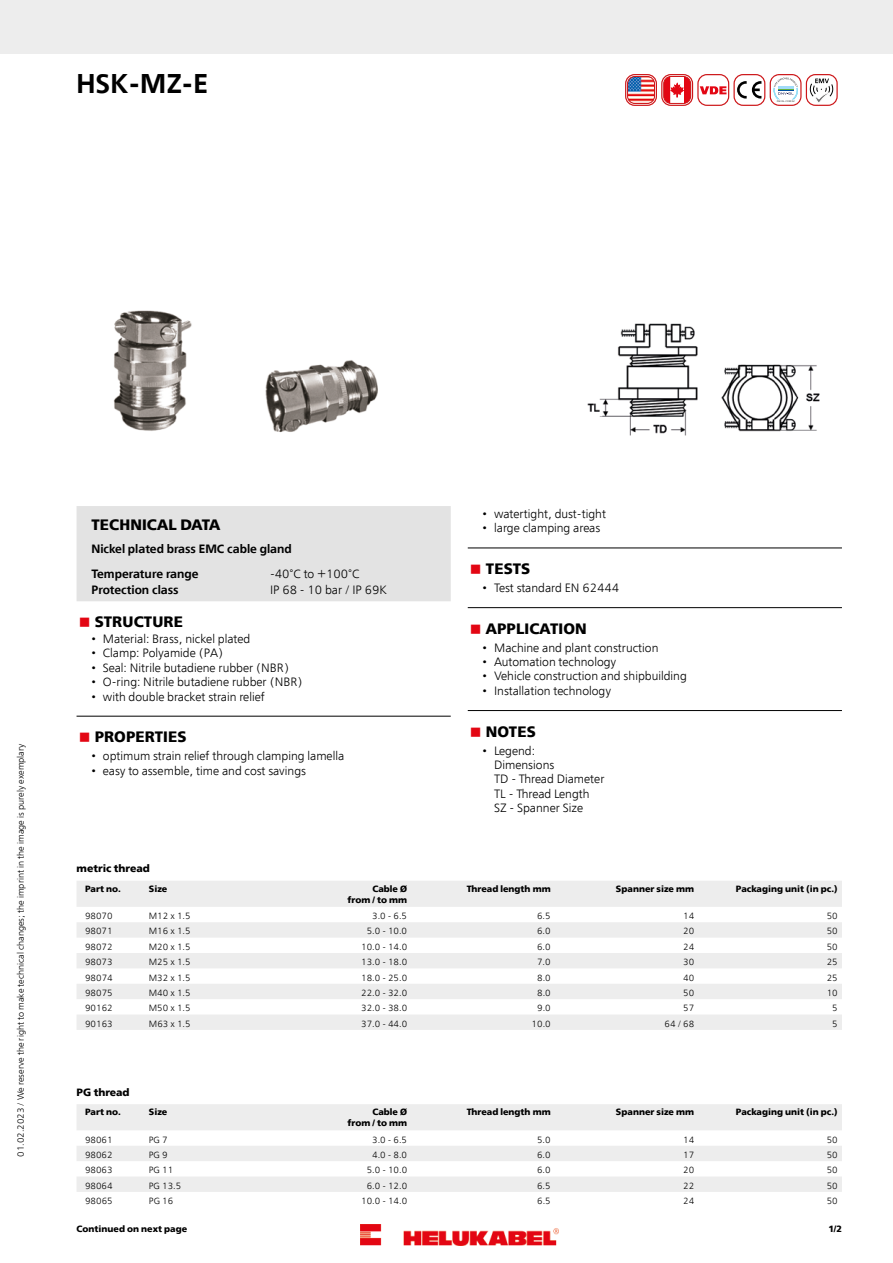
<style>
.page{position:relative;width:893px;height:1263px;background:#fff}
.page>*{position:absolute;margin:0;border:0;box-sizing:border-box;transform-origin:0 0}
.t1{font:600 27px "Free Set";color:#000}
.t2{font:700 15px "Free Set";letter-spacing:.01em;color:#000}
.t3{font:300 12px/14.4px "Free Set";color:#000}
.t4{font:600 12px/24.8px "Free Set";color:#000}
.t5{font:700 10.5px "Free Set";color:#000}
.t6{font:300 9px "Free Set";color:#000}
.t7{font:700 9px/10.8px "Free Set";color:#000;text-align:right}
.s1{color:#e30613}
</style>
<div class="page">
<div style="left:77px;top:506px;width:374px;height:95px;background:#e3e3e3"></div>
<hr style="left:77px;top:716px;width:374px;height:1px;background:#000">
<hr style="left:468px;top:548px;width:374px;height:1px;background:#000">
<hr style="left:468px;top:607px;width:374px;height:1px;background:#000">
<hr style="left:468px;top:710px;width:374px;height:1px;background:#000">
<svg style="left:77px;top:881px;width:765px;height:149px;fill:#ededed"></svg>
<svg style="left:77px;top:1104px;width:765px;height:88px;fill:#ededed"></svg>
<div style="left:0;top:0;width:893px;height:53px;background:#ededed"></div>
<div style="left:625px;top:74px;width:32px;height:32px;border:1px solid #cd171a;border-radius:9px"></div>
<img style="left:628px;top:76px;width:26px;height:27px">
<div style="left:627px;top:76px;width:28px;height:28px;border:1px solid #cd171a;border-radius:7px"></div>
<div style="left:661px;top:74px;width:32px;height:32px;border:1px solid #cd171a;border-radius:9px"></div>
<svg style="left:664px;top:76px;width:27px;height:27px"></svg>
<div style="left:663px;top:76px;width:28px;height:28px;border:1px solid #cd171a;border-radius:7px"></div>
<div style="left:697px;top:74px;width:32px;height:32px;border:1px solid #cd171a;border-radius:9px"></div>
<svg style="left:700px;top:86px;width:26px;height:8px"></svg>
<div style="left:733px;top:74px;width:32px;height:32px;border:1px solid #cd171a;border-radius:9px"></div>
<svg style="left:737px;top:81px;width:24px;height:18px"></svg>
<svg style="left:770px;top:74px;width:31px;height:32px"></svg>
<svg style="left:806px;top:75px;width:31px;height:30px"></svg>
<div style="left:806px;top:74px;width:32px;height:32px;border:1px solid #cd171a;border-radius:9px"></div>
<svg style="left:810px;top:79px;width:23px;height:26px"></svg>
<img style="left:113px;top:310px;width:707px;height:126px">
<img style="left:360px;top:1225px;width:198px;height:21px">
<h1 class="t1" style="left:77px;top:66px;width:133px">HSK-MZ-E</h1>
<p class="t6" style="left:15px;top:1157px;width:415px;rotate:-90deg">01.02.2023 / We reserve the right to make technical changes; the imprint in the image is purely exemplary</p>
<p class="t2" style="left:91px;top:515px;width:130px">TECHNICAL DATA</p>
<p class="t4" style="left:91px;top:536px;width:202px">Nickel plated brass EMC cable gland<br>Temperature range</p>
<p class="t3" style="left:270px;top:567px;width:91px">-40°C to +100°C</p>
<p class="t4" style="left:91px;top:577px;width:89px">Protection class</p>
<p class="t3" style="left:270px;top:583px;width:119px">IP 68 - 10 bar / IP 69K</p>
<p class="t2" style="left:79px;top:612px;width:106px"><span class="s1">■</span> STRUCTURE</p>
<p class="t3" style="left:91px;top:631px;width:160px">• Material: Brass, nickel plated</p>
<p class="t3" style="left:91px;top:645px;width:133px">• Clamp: Polyamide (PA)</p>
<p class="t3" style="left:91px;top:660px;width:199px">• Seal: Nitrile butadiene rubber (NBR)</p>
<p class="t3" style="left:91px;top:674px;width:213px">• O-ring: Nitrile butadiene rubber (NBR)</p>
<p class="t3" style="left:91px;top:689px;width:175px">• with double bracket strain relief</p>
<p class="t2" style="left:79px;top:727px;width:109px"><span class="s1">■</span> PROPERTIES</p>
<p class="t3" style="left:91px;top:749px;width:254px">• optimum strain relief through clamping lamella</p>
<p class="t3" style="left:91px;top:763px;width:216px">• easy to assemble, time and cost savings</p>
<p class="t3" style="left:483px;top:506px;width:125px">• watertight, dust-tight</p>
<p class="t3" style="left:483px;top:521px;width:119px">• large clamping areas</p>
<p class="t2" style="left:470px;top:559px;width:62px"><span class="s1">■</span> TESTS</p>
<p class="t3" style="left:483px;top:580px;width:138px">• Test standard EN 62444</p>
<p class="t2" style="left:470px;top:619px;width:118px"><span class="s1">■</span> APPLICATION</p>
<p class="t3" style="left:483px;top:640px;width:177px">• Machine and plant construction</p>
<p class="t3" style="left:483px;top:655px;width:135px">• Automation technology</p>
<p class="t3" style="left:483px;top:669px;width:206px">• Vehicle construction and shipbuilding</p>
<p class="t3" style="left:483px;top:683px;width:130px">• Installation technology</p>
<p class="t2" style="left:470px;top:722px;width:67px"><span class="s1">■</span> NOTES</p>
<p class="t3" style="left:494px;top:743px;width:112px;text-indent:-11px">• Legend:<br>Dimensions<br>TD - Thread Diameter<br>TL - Thread Length<br>SZ - Spanner Size</p>
<p class="t5" style="left:77px;top:862px;width:75px">metric thread</p>
<p class="t7" style="left:85px;top:883px;width:37px">Part no.</p>
<p class="t7" style="left:149px;top:883px;width:20px">Size</p>
<p class="t7" style="left:347px;top:883px;width:61px">Cable Ø from / to mm</p>
<p class="t7" style="left:467px;top:883px;width:85px">Thread length mm</p>
<p class="t7" style="left:616px;top:883px;width:80px">Spanner size mm</p>
<p class="t7" style="left:736px;top:883px;width:103px">Packaging unit (in pc.)</p>
<p class="t6" style="left:85px;top:910px;width:29px">98070</p>
<p class="t6" style="left:149px;top:910px;width:43px">M12 x 1.5</p>
<p class="t6" style="left:372px;top:910px;width:36px">3.0 - 6.5</p>
<p class="t6" style="left:537px;top:910px;width:15px">6.5</p>
<p class="t6" style="left:683px;top:910px;width:13px">14</p>
<p class="t6" style="left:827px;top:910px;width:13px">50</p>
<p class="t6" style="left:85px;top:926px;width:29px">98071</p>
<p class="t6" style="left:149px;top:926px;width:43px">M16 x 1.5</p>
<p class="t6" style="left:367px;top:926px;width:42px">5.0 - 10.0</p>
<p class="t6" style="left:537px;top:926px;width:15px">6.0</p>
<p class="t6" style="left:683px;top:926px;width:13px">20</p>
<p class="t6" style="left:827px;top:926px;width:13px">50</p>
<p class="t6" style="left:85px;top:941px;width:29px">98072</p>
<p class="t6" style="left:149px;top:941px;width:43px">M20 x 1.5</p>
<p class="t6" style="left:361px;top:941px;width:48px">10.0 - 14.0</p>
<p class="t6" style="left:537px;top:941px;width:15px">6.0</p>
<p class="t6" style="left:683px;top:941px;width:13px">24</p>
<p class="t6" style="left:827px;top:941px;width:13px">50</p>
<p class="t6" style="left:85px;top:956px;width:29px">98073</p>
<p class="t6" style="left:149px;top:956px;width:43px">M25 x 1.5</p>
<p class="t6" style="left:361px;top:956px;width:48px">13.0 - 18.0</p>
<p class="t6" style="left:537px;top:956px;width:15px">7.0</p>
<p class="t6" style="left:683px;top:956px;width:13px">30</p>
<p class="t6" style="left:827px;top:956px;width:13px">25</p>
<p class="t6" style="left:85px;top:972px;width:29px">98074</p>
<p class="t6" style="left:149px;top:972px;width:43px">M32 x 1.5</p>
<p class="t6" style="left:361px;top:972px;width:48px">18.0 - 25.0</p>
<p class="t6" style="left:537px;top:972px;width:15px">8.0</p>
<p class="t6" style="left:683px;top:972px;width:13px">40</p>
<p class="t6" style="left:827px;top:972px;width:13px">25</p>
<p class="t6" style="left:85px;top:987px;width:29px">98075</p>
<p class="t6" style="left:149px;top:987px;width:43px">M40 x 1.5</p>
<p class="t6" style="left:361px;top:987px;width:48px">22.0 - 32.0</p>
<p class="t6" style="left:537px;top:987px;width:15px">8.0</p>
<p class="t6" style="left:683px;top:987px;width:13px">50</p>
<p class="t6" style="left:827px;top:987px;width:13px">10</p>
<p class="t6" style="left:85px;top:1003px;width:29px">90162</p>
<p class="t6" style="left:149px;top:1003px;width:43px">M50 x 1.5</p>
<p class="t6" style="left:361px;top:1003px;width:48px">32.0 - 38.0</p>
<p class="t6" style="left:537px;top:1003px;width:15px">9.0</p>
<p class="t6" style="left:683px;top:1003px;width:13px">57</p>
<p class="t6" style="left:832px;top:1003px;width:7px">5</p>
<p class="t6" style="left:85px;top:1018px;width:29px">90163</p>
<p class="t6" style="left:149px;top:1018px;width:43px">M63 x 1.5</p>
<p class="t6" style="left:361px;top:1018px;width:48px">37.0 - 44.0</p>
<p class="t6" style="left:532px;top:1018px;width:21px">10.0</p>
<p class="t6" style="left:665px;top:1018px;width:31px">64 / 68</p>
<p class="t6" style="left:832px;top:1018px;width:7px">5</p>
<p class="t5" style="left:77px;top:1085px;width:55px">PG thread</p>
<p class="t7" style="left:85px;top:1106px;width:37px">Part no.</p>
<p class="t7" style="left:149px;top:1106px;width:20px">Size</p>
<p class="t7" style="left:347px;top:1106px;width:61px">Cable Ø from / to mm</p>
<p class="t7" style="left:467px;top:1106px;width:85px">Thread length mm</p>
<p class="t7" style="left:616px;top:1106px;width:80px">Spanner size mm</p>
<p class="t7" style="left:736px;top:1106px;width:103px">Packaging unit (in pc.)</p>
<p class="t6" style="left:85px;top:1134px;width:29px">98061</p>
<p class="t6" style="left:149px;top:1134px;width:20px">PG 7</p>
<p class="t6" style="left:372px;top:1134px;width:36px">3.0 - 6.5</p>
<p class="t6" style="left:537px;top:1134px;width:15px">5.0</p>
<p class="t6" style="left:683px;top:1134px;width:13px">14</p>
<p class="t6" style="left:827px;top:1134px;width:13px">50</p>
<p class="t6" style="left:85px;top:1149px;width:29px">98062</p>
<p class="t6" style="left:149px;top:1149px;width:20px">PG 9</p>
<p class="t6" style="left:372px;top:1149px;width:36px">4.0 - 8.0</p>
<p class="t6" style="left:537px;top:1149px;width:15px">6.0</p>
<p class="t6" style="left:683px;top:1149px;width:13px">17</p>
<p class="t6" style="left:827px;top:1149px;width:13px">50</p>
<p class="t6" style="left:85px;top:1165px;width:29px">98063</p>
<p class="t6" style="left:149px;top:1165px;width:26px">PG 11</p>
<p class="t6" style="left:367px;top:1165px;width:42px">5.0 - 10.0</p>
<p class="t6" style="left:537px;top:1165px;width:15px">6.0</p>
<p class="t6" style="left:683px;top:1165px;width:13px">20</p>
<p class="t6" style="left:827px;top:1165px;width:13px">50</p>
<p class="t6" style="left:85px;top:1180px;width:29px">98064</p>
<p class="t6" style="left:149px;top:1180px;width:34px">PG 13.5</p>
<p class="t6" style="left:367px;top:1180px;width:42px">6.0 - 12.0</p>
<p class="t6" style="left:537px;top:1180px;width:15px">6.5</p>
<p class="t6" style="left:683px;top:1180px;width:13px">22</p>
<p class="t6" style="left:827px;top:1180px;width:13px">50</p>
<p class="t6" style="left:85px;top:1195px;width:29px">98065</p>
<p class="t6" style="left:149px;top:1195px;width:26px">PG 16</p>
<p class="t6" style="left:361px;top:1195px;width:48px">10.0 - 14.0</p>
<p class="t6" style="left:537px;top:1195px;width:15px">6.5</p>
<p class="t6" style="left:683px;top:1195px;width:13px">24</p>
<p class="t6" style="left:827px;top:1195px;width:13px">50</p>
<p class="t7" style="left:77px;top:1223px;width:112px">Continued on next page</p>
<p class="t7" style="left:828px;top:1223px;width:15px">1/2</p>
</div>
